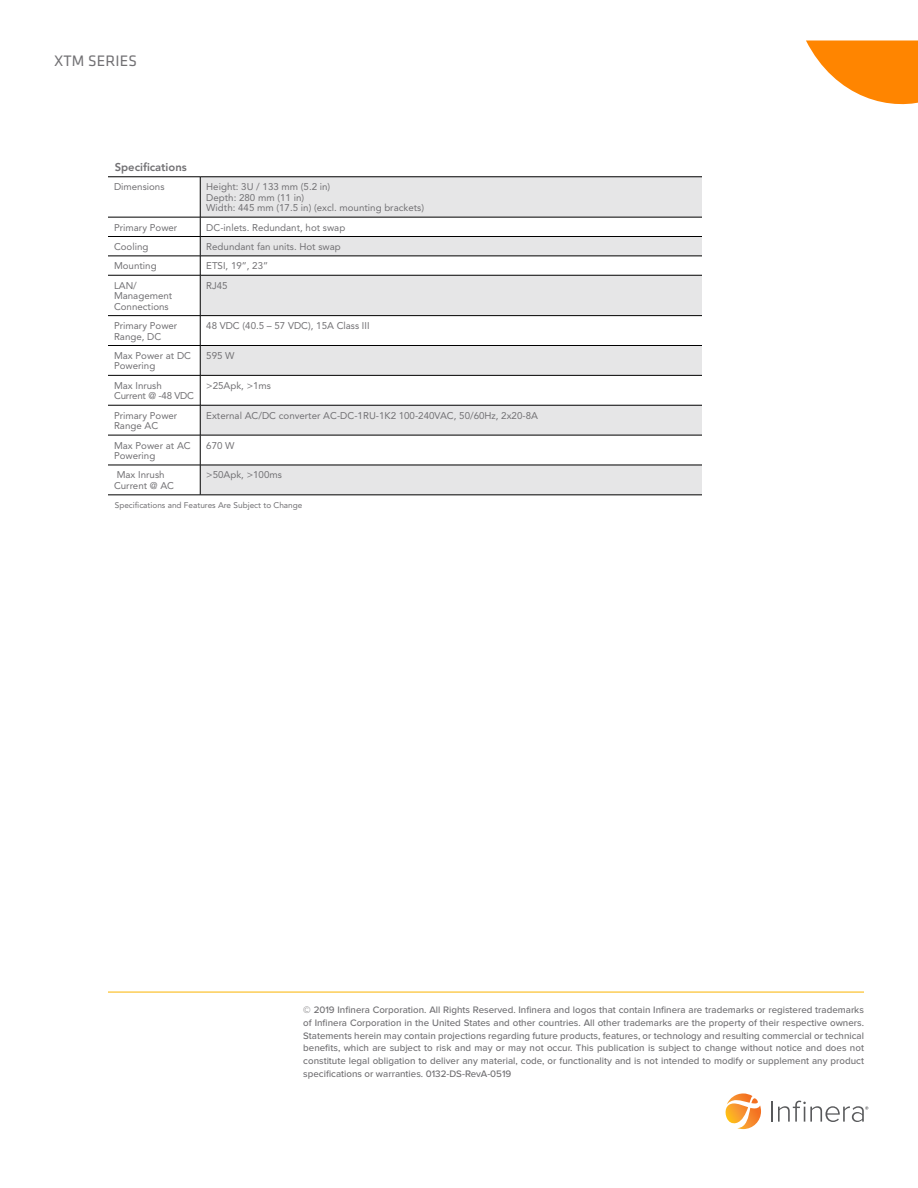
<style>
.page{position:relative;width:918px;height:1188px;background:#fff}
.page>*{position:absolute;margin:0;border:0;box-sizing:border-box;transform-origin:0 0}
.t1{font:15.75px "Klavika";letter-spacing:.01em;color:#717073}
.t2{font:800 11.25px "Avenir LT Std";color:#717073}
.t3{font:500 9.75px/12.8px "Proxima Nova";color:#717073;text-align:justify}
.t4{font:9.75px/10.5px "Avenir LT Std";color:#717073}
.t5{font:9.75px/10.5px "Avenir LT Std";letter-spacing:-.02em;color:#717073}
.t6{font:8.25px "Avenir LT Std";color:#717073}
</style>
<div class="page">
<svg style="left:201px;top:178px;width:501px;height:317px;fill:#e6e6e7"></svg>
<hr style="left:108px;top:177px;width:92px;height:1px;background:#000">
<hr style="left:200px;top:177px;width:502px;height:1px;background:#000">
<hr style="left:200px;top:177px;width:1px;height:40px;background:#000">
<hr style="left:108px;top:217px;width:92px;height:1px;background:#000">
<hr style="left:200px;top:217px;width:502px;height:1px;background:#000">
<hr style="left:200px;top:236px;width:502px;height:1px;background:#000">
<hr style="left:200px;top:256px;width:502px;height:1px;background:#000">
<svg style="left:200px;top:217px;width:1px;height:58px"></svg>
<hr style="left:200px;top:275px;width:502px;height:1px;background:#000">
<hr style="left:200px;top:275px;width:1px;height:40px;background:#000">
<hr style="left:200px;top:315px;width:502px;height:1px;background:#000">
<hr style="left:200px;top:345px;width:502px;height:1px;background:#000">
<hr style="left:200px;top:375px;width:502px;height:1px;background:#000">
<svg style="left:200px;top:316px;width:1px;height:89px"></svg>
<hr style="left:200px;top:405px;width:502px;height:1px;background:#000">
<hr style="left:200px;top:405px;width:1px;height:30px;background:#000">
<hr style="left:200px;top:435px;width:502px;height:1px;background:#000">
<hr style="left:200px;top:435px;width:1px;height:30px;background:#000">
<hr style="left:200px;top:465px;width:502px;height:1px;background:#000">
<hr style="left:200px;top:465px;width:1px;height:30px;background:#000">
<hr style="left:200px;top:495px;width:502px;height:1px;background:#000">
<hr style="left:108px;top:236px;width:92px;height:1px;background:#000">
<hr style="left:108px;top:256px;width:92px;height:1px;background:#000">
<hr style="left:108px;top:275px;width:92px;height:1px;background:#000">
<hr style="left:108px;top:315px;width:92px;height:1px;background:#000">
<hr style="left:108px;top:345px;width:92px;height:1px;background:#000">
<hr style="left:108px;top:375px;width:92px;height:1px;background:#000">
<hr style="left:108px;top:405px;width:92px;height:1px;background:#000">
<hr style="left:108px;top:435px;width:92px;height:1px;background:#000">
<hr style="left:108px;top:465px;width:92px;height:1px;background:#000">
<hr style="left:108px;top:495px;width:92px;height:1px;background:#000">
<svg style="left:806px;top:40px;width:112px;height:65px"></svg>
<hr style="left:108px;top:992px;width:756px;height:1px;background:#fbb400">
<svg style="left:725px;top:1093px;width:36px;height:36px"></svg>
<hr style="left:771px;top:1101px;width:2px;height:21px;background:#58595b">
<svg style="left:778px;top:1101px;width:90px;height:21px"></svg>
<h1 class="t1" style="left:54px;top:50px;width:85px">XTM SERIES</h1>
<p class="t2" style="left:115px;top:160px;width:74px">Specifications</p>
<p class="t4" style="left:114px;top:182px;width:52px">Dimensions</p>
<p class="t4" style="left:206px;top:182px;width:219px">Height: 3U / 133 mm (5.2 in)<br>Depth: 280 mm (11 in)<br>Width: 445 mm (17.5 in) (excl. mounting brackets)</p>
<p class="t4" style="left:114px;top:222px;width:65px">Primary Power</p>
<p class="t4" style="left:206px;top:222px;width:141px">DC-inlets. Redundant, hot swap</p>
<p class="t4" style="left:114px;top:241px;width:36px">Cooling</p>
<p class="t4" style="left:206px;top:241px;width:136px">Redundant fan units. Hot swap</p>
<p class="t4" style="left:114px;top:261px;width:44px">Mounting</p>
<p class="t4" style="left:206px;top:261px;width:63px">ETSI, 19”, 23”</p>
<p class="t4" style="left:114px;top:280px;width:60px">LAN/<br>Management<br>Connections</p>
<p class="t4" style="left:206px;top:280px;width:23px">RJ45</p>
<p class="t4" style="left:114px;top:320px;width:65px">Primary Power<br>Range, DC</p>
<p class="t4" style="left:206px;top:320px;width:165px">48 VDC (40.5 – 57 VDC), 15A Class III</p>
<p class="t4" style="left:114px;top:350px;width:79px">Max Power at DC<br>Powering</p>
<p class="t4" style="left:206px;top:350px;width:30px">595 W</p>
<p class="t5" style="left:114px;top:380px;width:82px">Max Inrush<br>Current @ -48 VDC</p>
<p class="t4" style="left:206px;top:380px;width:66px">&gt;25Apk, &gt;1ms</p>
<p class="t4" style="left:114px;top:410px;width:65px">Primary Power<br>Range AC</p>
<p class="t4" style="left:206px;top:410px;width:333px">External AC/DC converter AC-DC-1RU-1K2 100-240VAC, 50/60Hz, 2x20-8A</p>
<p class="t4" style="left:114px;top:440px;width:78px">Max Power at AC<br>Powering</p>
<p class="t4" style="left:206px;top:440px;width:30px">670 W</p>
<p class="t4" style="left:114px;top:470px;width:62px">Max Inrush<br>Current @ AC</p>
<p class="t4" style="left:206px;top:470px;width:77px">&gt;50Apk, &gt;100ms</p>
<p class="t6" style="left:115px;top:500px;width:189px">Specifications and Features Are Subject to Change</p>
<p class="t3" style="left:303px;top:1004px;width:562px">© 2019 Infinera Corporation. All Rights Reserved. Infinera and logos that contain Infinera are trademarks or registered trademarks of Infinera Corporation in the United States and other countries. All other trademarks are the property of their respective owners.<br>Statements herein may contain projections regarding future products, features, or technology and resulting commercial or technical benefits, which are subject to risk and may or may not occur. This publication is subject to change without notice and does not constitute legal obligation to deliver any material, code, or functionality and is not intended to modify or supplement any product specifications or warranties. 0132-DS-RevA-0519</p>
</div>
